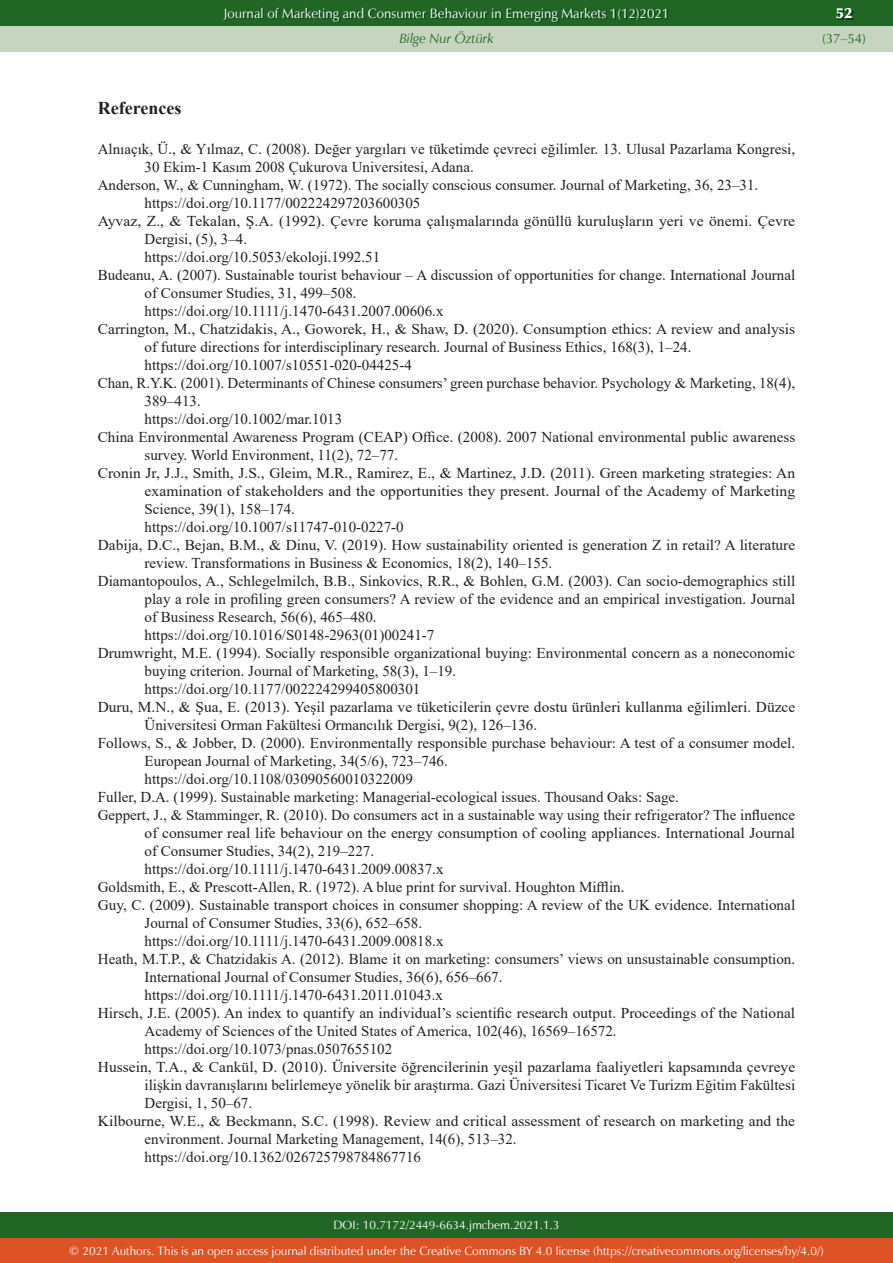
<style>
.page{position:relative;width:893px;height:1263px;background:#fff}
.page>*{position:absolute;margin:0;border:0;box-sizing:border-box;transform-origin:0 0}
.t1{font:700 18px "Times New Roman";color:#231f20}
.t2{font:15px "Times New Roman";color:#231f20}
.t3{font:15px "Times New Roman";color:#231f20;scale:1.04 1}
.t4{font:15px "Zapf Humnst Ult EU";color:#fff}
.t5{font:13.5px "Zapf Humnst EU";color:#fff}
.t6{font:italic 13.5px "Zapf Humnst EU";color:#226625}
.t7{font:13.5px "Zapf Humnst EU";color:#226625}
.t8{font:12px "Zapf Humnst EU";color:#fff}
</style>
<div class="page">
<div style="left:0;top:0;width:893px;height:51px;background:#c6d4c0"></div>
<div style="left:0;top:1237px;width:893px;height:26px;background:#dd5326"></div>
<div style="left:0;top:1212px;width:893px;height:25px;background:#226625"></div>
<div style="left:0;top:0;width:893px;height:26px;background:#226625"></div>
<img style="left:224px;top:9px;width:443px;height:14px">
<img style="left:837px;top:10px;width:16px;height:10px">
<p class="t5" style="left:224px;top:5px;width:447px">Journal of Marketing and Consumer Behaviour in Emerging Markets 1(12)2021</p>
<p class="t6" style="left:399px;top:30px;width:96px">Bilge Nur Öztürk</p>
<p class="t1" style="left:98px;top:98px;width:85px">References</p>
<p class="t2" style="left:98px;top:140px;width:699px">Alnıaçık, Ü., &amp; Yılmaz, C. (2008). Değer yargıları ve tüketimde çevreci eğilimler. 13. Ulusal Pazarlama Kongresi,</p>
<p class="t2" style="left:145px;top:158px;width:331px">30 Ekim-1 Kasım 2008 Çukurova Universitesi, Adana.</p>
<p class="t2" style="left:98px;top:176px;width:662px">Anderson, W., &amp; Cunningham, W. (1972). The socially conscious consumer. Journal of Marketing, 36, 23–31.</p>
<p class="t2" style="left:145px;top:194px;width:277px">https://doi.org/10.1177/002224297203600305</p>
<p class="t3" style="left:98px;top:212px;width:672px">Ayvaz, Z., &amp; Tekalan, Ş.A. (1992). Çevre koruma çalışmalarında gönüllü kuruluşların yeri ve önemi. Çevre</p>
<p class="t2" style="left:145px;top:230px;width:104px">Dergisi, (5), 3–4.</p>
<p class="t2" style="left:145px;top:248px;width:237px">https://doi.org/10.5053/ekoloji.1992.51</p>
<p class="t2" style="left:98px;top:266px;width:699px">Budeanu, A. (2007). Sustainable tourist behaviour – A discussion of opportunities for change. International Journal</p>
<p class="t2" style="left:145px;top:284px;width:214px">of Consumer Studies, 31, 499–508.</p>
<p class="t2" style="left:145px;top:302px;width:300px">https://doi.org/10.1111/j.1470-6431.2007.00606.x</p>
<p class="t2" style="left:98px;top:320px;width:699px">Carrington, M., Chatzidakis, A., Goworek, H., &amp; Shaw, D. (2020). Consumption ethics: A review and analysis</p>
<p class="t2" style="left:145px;top:338px;width:548px">of future directions for interdisciplinary research. Journal of Business Ethics, 168(3), 1–24.</p>
<p class="t2" style="left:145px;top:356px;width:269px">https://doi.org/10.1007/s10551-020-04425-4</p>
<p class="t2" style="left:98px;top:374px;width:699px">Chan, R.Y.K. (2001). Determinants of Chinese consumers’ green purchase behavior. Psychology &amp; Marketing, 18(4),</p>
<p class="t2" style="left:145px;top:392px;width:58px">389–413.</p>
<p class="t2" style="left:145px;top:410px;width:199px">https://doi.org/10.1002/mar.1013</p>
<p class="t2" style="left:98px;top:428px;width:699px">China Environmental Awareness Program (CEAP) Office. (2008). 2007 National environmental public awareness</p>
<p class="t2" style="left:145px;top:446px;width:255px">survey. World Environment, 11(2), 72–77.</p>
<p class="t2" style="left:98px;top:464px;width:699px">Cronin Jr, J.J., Smith, J.S., Gleim, M.R., Ramirez, E., &amp; Martinez, J.D. (2011). Green marketing strategies: An</p>
<p class="t3" style="left:145px;top:482px;width:627px">examination of stakeholders and the opportunities they present. Journal of the Academy of Marketing</p>
<p class="t2" style="left:145px;top:500px;width:152px">Science, 39(1), 158–174.</p>
<p class="t2" style="left:145px;top:518px;width:261px">https://doi.org/10.1007/s11747-010-0227-0</p>
<p class="t2" style="left:98px;top:536px;width:699px">Dabija, D.C., Bejan, B.M., &amp; Dinu, V. (2019). How sustainability oriented is generation Z in retail? A literature</p>
<p class="t2" style="left:145px;top:554px;width:409px">review. Transformations in Business &amp; Economics, 18(2), 140–155.</p>
<p class="t2" style="left:98px;top:572px;width:699px">Diamantopoulos, A., Schlegelmilch, B.B., Sinkovics, R.R., &amp; Bohlen, G.M. (2003). Can socio-demographics still</p>
<p class="t2" style="left:145px;top:590px;width:652px">play a role in profiling green consumers? A review of the evidence and an empirical investigation. Journal</p>
<p class="t2" style="left:145px;top:608px;width:234px">of Business Research, 56(6), 465–480.</p>
<p class="t2" style="left:145px;top:626px;width:291px">https://doi.org/10.1016/S0148-2963(01)00241-7</p>
<p class="t2" style="left:98px;top:644px;width:699px">Drumwright, M.E. (1994). Socially responsible organizational buying: Environmental concern as a noneconomic</p>
<p class="t2" style="left:145px;top:662px;width:313px">buying criterion. Journal of Marketing, 58(3), 1–19.</p>
<p class="t2" style="left:145px;top:680px;width:277px">https://doi.org/10.1177/002224299405800301</p>
<p class="t2" style="left:98px;top:698px;width:699px">Duru, M.N., &amp; Şua, E. (2013). Yeşil pazarlama ve tüketicilerin çevre dostu ürünleri kullanma eğilimleri. Düzce</p>
<p class="t2" style="left:145px;top:716px;width:394px">Üniversitesi Orman Fakültesi Ormancılık Dergisi, 9(2), 126–136.</p>
<p class="t2" style="left:98px;top:734px;width:699px">Follows, S., &amp; Jobber, D. (2000). Environmentally responsible purchase behaviour: A test of a consumer model.</p>
<p class="t2" style="left:145px;top:752px;width:305px">European Journal of Marketing, 34(5/6), 723–746.</p>
<p class="t2" style="left:145px;top:770px;width:270px">https://doi.org/10.1108/03090560010322009</p>
<p class="t2" style="left:98px;top:788px;width:583px">Fuller, D.A. (1999). Sustainable marketing: Managerial-ecological issues. Thousand Oaks: Sage.</p>
<p class="t2" style="left:98px;top:806px;width:699px">Geppert, J., &amp; Stamminger, R. (2010). Do consumers act in a sustainable way using their refrigerator? The influence</p>
<p class="t2" style="left:145px;top:824px;width:652px">of consumer real life behaviour on the energy consumption of cooling appliances. International Journal</p>
<p class="t2" style="left:145px;top:842px;width:231px">of Consumer Studies, 34(2), 219–227.</p>
<p class="t2" style="left:145px;top:860px;width:300px">https://doi.org/10.1111/j.1470-6431.2009.00837.x</p>
<p class="t2" style="left:98px;top:878px;width:528px">Goldsmith, E., &amp; Prescott-Allen, R. (1972). A blue print for survival. Houghton Mifflin.</p>
<p class="t2" style="left:98px;top:896px;width:699px">Guy, C. (2009). Sustainable transport choices in consumer shopping: A review of the UK evidence. International</p>
<p class="t2" style="left:145px;top:914px;width:279px">Journal of Consumer Studies, 33(6), 652–658.</p>
<p class="t2" style="left:145px;top:932px;width:300px">https://doi.org/10.1111/j.1470-6431.2009.00818.x</p>
<p class="t2" style="left:98px;top:950px;width:699px">Heath, M.T.P., &amp; Chatzidakis A. (2012). Blame it on marketing: consumers’ views on unsustainable consumption.</p>
<p class="t2" style="left:145px;top:968px;width:359px">International Journal of Consumer Studies, 36(6), 656–667.</p>
<p class="t2" style="left:145px;top:986px;width:300px">https://doi.org/10.1111/j.1470-6431.2011.01043.x</p>
<p class="t2" style="left:98px;top:1004px;width:699px">Hirsch, J.E. (2005). An index to quantify an individual’s scientific research output. Proceedings of the National</p>
<p class="t2" style="left:145px;top:1022px;width:473px">Academy of Sciences of the United States of America, 102(46), 16569–16572.</p>
<p class="t2" style="left:145px;top:1040px;width:249px">https://doi.org/10.1073/pnas.0507655102</p>
<p class="t2" style="left:98px;top:1058px;width:699px">Hussein, T.A., &amp; Cankül, D. (2010). Üniversite öğrencilerinin yeşil pazarlama faaliyetleri kapsamında çevreye</p>
<p class="t2" style="left:145px;top:1076px;width:652px">ilişkin davranışlarını belirlemeye yönelik bir araştırma. Gazi Üniversitesi Ticaret Ve Turizm Eğitim Fakültesi</p>
<p class="t2" style="left:145px;top:1094px;width:109px">Dergisi, 1, 50–67.</p>
<p class="t3" style="left:98px;top:1112px;width:672px">Kilbourne, W.E., &amp; Beckmann, S.C. (1998). Review and critical assessment of research on marketing and the</p>
<p class="t2" style="left:145px;top:1130px;width:374px">environment. Journal Marketing Management, 14(6), 513–32.</p>
<p class="t2" style="left:145px;top:1148px;width:278px">https://doi.org/10.1362/026725798784867716</p>
<p class="t8" style="left:333px;top:1218px;width:227px">DOI: 10.7172/2449-6634.jmcbem.2021.1.3</p>
<p class="t4" style="left:836px;top:4px;width:18px">52</p>
<p class="t7" style="left:822px;top:30px;width:45px">(37–54)</p>
<p class="t8" style="left:69px;top:1243px;width:756px">© 2021 Authors. This is an open access journal distributed under the Creative Commons BY 4.0 license (https://creativecommons.org/licenses/by/4.0/)</p>
</div>
